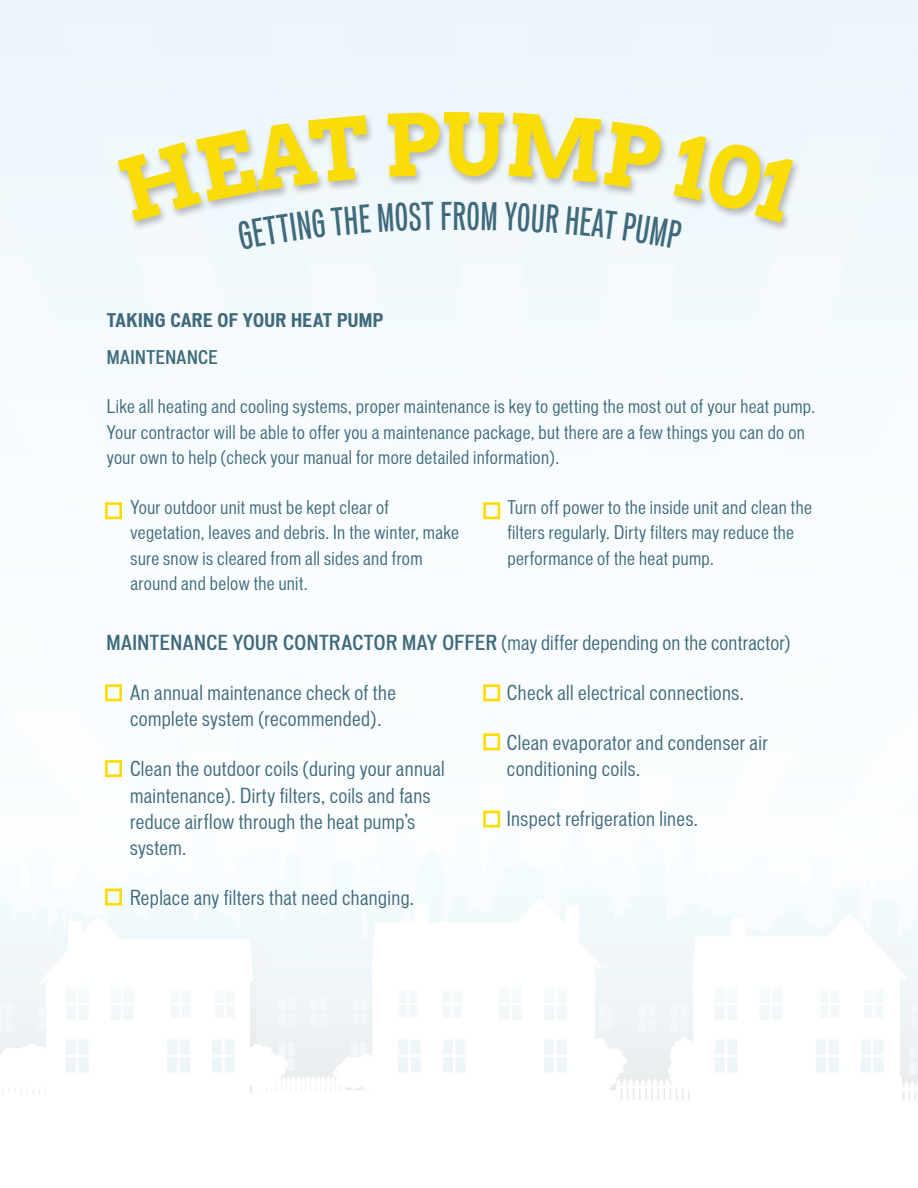
<style>
.page{position:relative;width:918px;height:1188px;background:#fff}
.page>*{position:absolute;margin:0;border:0;box-sizing:border-box;transform-origin:0 0}
.t1{font:500 extra-condensed 36.45px "Vonnes";color:#3f6a7b}
.SubHead{font:condensed 19.8px/26.4px "Vonnes";letter-spacing:.02em;color:#3f6a7b}
.SubHead-2{font:condensed 18px/25.5px "Vonnes";letter-spacing:.02em;color:#3f6a7b}
.SubHead-3{font:700 condensed 18px "Vonnes";letter-spacing:.02em;color:#3f6a7b}
.SubHead-4{font:500 condensed 18px "Vonnes";letter-spacing:.025em;color:#3f6a7b}
.s1{font-weight:500}
</style>
<div class="page">
<div style="left:114px;top:110px;width:688px;height:124px;background:#eff7fc"></div>
<div style="left:105px;top:502px;width:17px;height:17px;border:3px solid #ffdc01"></div>
<div style="left:483px;top:502px;width:17px;height:17px;border:3px solid #ffdc01"></div>
<div style="left:105px;top:684px;width:17px;height:17px;border:3px solid #ffdc01"></div>
<div style="left:105px;top:760px;width:17px;height:17px;border:3px solid #ffdc01"></div>
<div style="left:105px;top:889px;width:17px;height:17px;border:3px solid #ffdc01"></div>
<div style="left:483px;top:684px;width:17px;height:17px;border:3px solid #ffdc01"></div>
<div style="left:483px;top:733px;width:17px;height:17px;border:3px solid #ffdc01"></div>
<div style="left:483px;top:811px;width:17px;height:17px;border:3px solid #ffdc01"></div>
<svg style="left:118px;top:117px;width:253px;height:133px"></svg>
<svg style="left:378px;top:113px;width:422px;height:136px"></svg>
<p class="t1" style="left:453px;top:195px;width:15px">R</p>
<p class="SubHead-3" style="left:107px;top:310px;width:278px">TAKING CARE OF YOUR HEAT PUMP</p>
<p class="SubHead-4" style="left:107px;top:347px;width:112px">MAINTENANCE</p>
<p class="SubHead-2" style="left:107px;top:394px;width:710px">Like all heating and cooling systems, proper maintenance is key to getting the most out of your heat pump.<br>Your contractor will be able to offer you a maintenance package, but there are a few things you can do on your own to help (check your manual for more detailed information).</p>
<p class="SubHead-2" style="left:131px;top:494px;width:330px">Your outdoor unit must be kept clear of vegetation, leaves and debris. In the winter, make sure snow is cleared from all sides and from around and below the unit.</p>
<p class="SubHead-2" style="left:507px;top:494px;width:306px">Turn off power to the inside unit and clean the filters regularly. Dirty filters may reduce the performance of the heat pump.</p>
<p class="SubHead" style="left:106px;top:630px;width:685px"><span class="s1">MAINTENANCE YOUR CONTRACTOR MAY OFFER</span> (may differ depending on the contractor)</p>
<p class="SubHead" style="left:130px;top:680px;width:267px">An annual maintenance check of the complete system (recommended).</p>
<p class="SubHead" style="left:130px;top:756px;width:316px">Clean the outdoor coils (during your annual maintenance). Dirty filters, coils and fans reduce airflow through the heat pump’s system.</p>
<p class="SubHead" style="left:130px;top:885px;width:286px">Replace any filters that need changing.</p>
<p class="SubHead" style="left:507px;top:680px;width:238px">Check all electrical connections.</p>
<p class="SubHead" style="left:507px;top:730px;width:262px">Clean evaporator and condenser air conditioning coils.</p>
<p class="SubHead" style="left:507px;top:806px;width:193px">Inspect refrigeration lines.</p>
</div>
